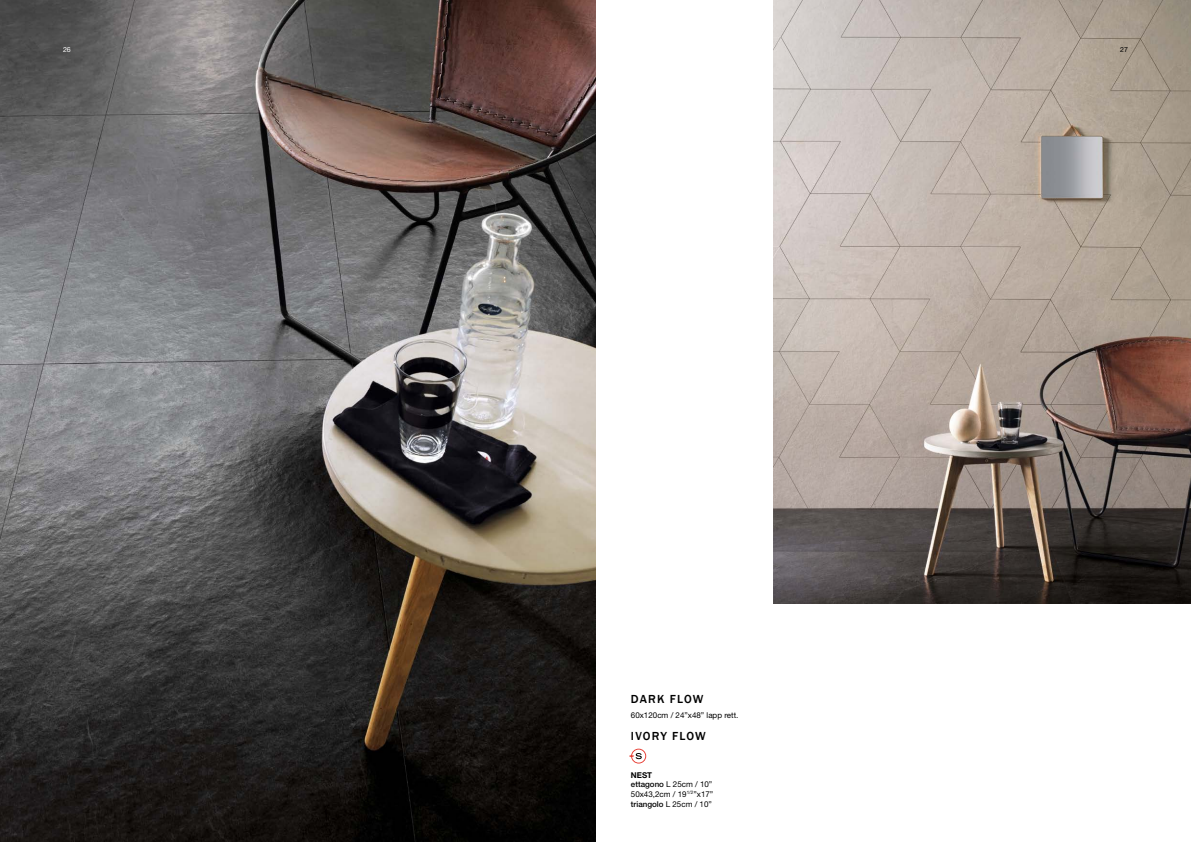
<style>
.page{position:relative;width:1191px;height:842px;background:#fff}
.page>*{position:absolute;margin:0;border:0;box-sizing:border-box;transform-origin:0 0}
.t1{font:500 12px "Franklin Gothic";letter-spacing:.085em;color:#000}
.t2{font:8px/9.6px "Helvetica Neue LT Std";color:#000}
.t3{font:7px "Helvetica Neue";color:#fff}
.t4{font:7px "Helvetica Neue";color:#000}
.s1{font-weight:700}
.s2{font-weight:500}
</style>
<div class="page">
<img style="left:0;top:0;width:595px;height:842px">
<img style="left:773px;top:0;width:418px;height:604px">
<svg style="left:629px;top:749px;width:17px;height:14px"></svg>
<p class="t3" style="left:63px;top:46px;width:9px">26</p>
<p class="t4" style="left:1120px;top:46px;width:9px">27</p>
<h1 class="t1" style="left:631px;top:692px;width:74px">DARK FLOW</h1>
<p class="t2" style="left:631px;top:710px;width:109px">60x120cm / 24”x48” lapp rett.</p>
<h1 class="t1" style="left:631px;top:729px;width:76px">IVORY FLOW</h1>
<p class="t2" style="left:631px;top:770px;width:84px"><span class="s1">NEST<br></span><span class="s2">ettagono</span> L 25cm / 10”<br>50x43,2cm / 19<sup>1/2</sup>”x17” <span class="s2">triangolo</span> L 25cm / 10”</p>
</div>
